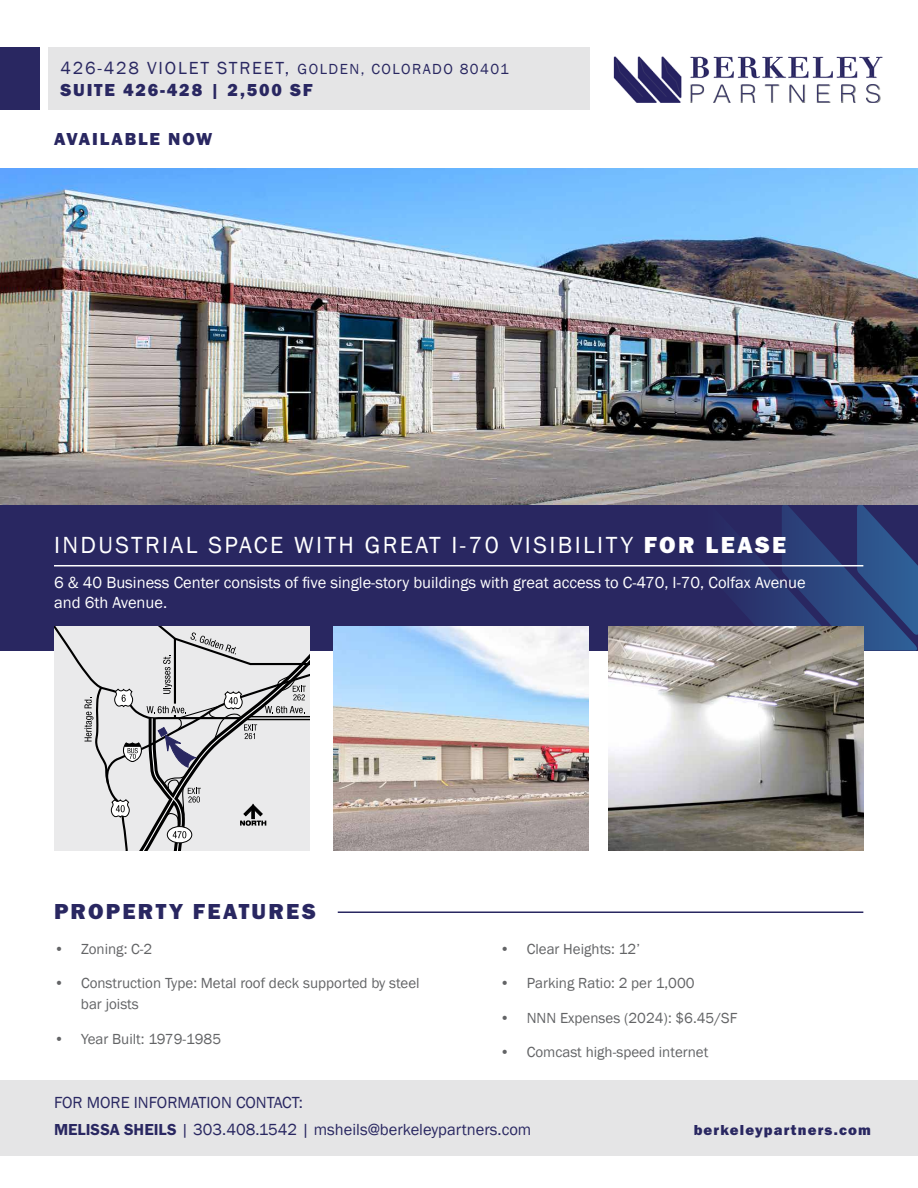
<style>
.page{position:relative;width:918px;height:1188px;background:#fff}
.page>*{position:absolute;margin:0;border:0;box-sizing:border-box;transform-origin:0 0}
.t1{font:24px "Franklin Gothic";letter-spacing:.1em;color:#fff}
.t2{font:22.5px "Franklin Gothic URW Hea";letter-spacing:.1em;color:#292761}
.t3{font:18px "Franklin Gothic";letter-spacing:.1em;color:#292761}
.t4{font:18px "Franklin Gothic URW Hea";letter-spacing:.1em;color:#292761}
.t5{font:16.5px/19.8px "Franklin Gothic";color:#fff}
.t6{font:16.5px/26.5px "Franklin Gothic";color:#292761}
.t7{font:15px/21px "Franklin Gothic";color:#636466}
.t8{font:15px "Franklin Gothic URW Hea";letter-spacing:.075em;color:#292761}
.s1{font-size:15px}
.s2{font-family:"Franklin Gothic URW Hea"}
.s3{font-style:inherit}
.s4{font-family:"Franklin Gothic URW Dem"}
.s5{font-family:"Franklin Gothic URW Boo"}
</style>
<div class="page">
<div style="left:0;top:504px;width:918px;height:147px;background:#292761"></div>
<div style="left:0;top:47px;width:39px;height:63px;background:#292761"></div>
<div style="left:48px;top:47px;width:542px;height:63px;background:#e5e5e6"></div>
<img style="left:613px;top:56px;width:270px;height:25px">
<svg style="left:616px;top:57px;width:266px;height:46px"></svg>
<svg style="left:705px;top:504px;width:213px;height:147px"></svg>
<div style="left:0;top:1080px;width:918px;height:76px;background:#e5e5e6"></div>
<img style="left:0;top:168px;width:918px;height:336px">
<hr style="left:338px;top:911px;width:525px;height:2px;background:#292761">
<hr style="left:54px;top:565px;width:809px;height:1px;background:#fff">
<svg style="left:54px;top:626px;width:255px;height:225px"></svg>
<img style="left:333px;top:626px;width:256px;height:225px">
<img style="left:608px;top:626px;width:255px;height:225px">
<p class="t3" style="left:60px;top:57px;width:450px">426-428 VIOLET STREET, <span class="s1">GOLDEN, COLORADO 80401</span></p>
<p class="t4" style="left:60px;top:78px;width:254px">SUITE 426-428 | 2,500 SF</p>
<p class="t4" style="left:54px;top:127px;width:160px">AVAILABLE NOW</p>
<h1 class="t1" style="left:54px;top:530px;width:734px">INDUSTRIAL SPACE WITH GREAT I-70 VISIBILITY <span class="s2">FOR LEASE</span></h1>
<p class="t5" style="left:54px;top:573px;width:753px">6 &amp; 40 Business Center consists of five single-story buildings with great access to C-470, I-70, Colfax Avenue and 6th Avenue.</p>
<h2 class="t2" style="left:54px;top:897px;width:263px">PROPERTY FEATURES</h2>
<p class="t7" style="left:54px;top:939px;width:100px">• Zoning: C-2</p>
<p class="t7" style="left:81px;top:973px;width:340px;text-indent:-27px">• Construction Type: Metal roof deck supported by steel bar joists</p>
<p class="t7" style="left:54px;top:1029px;width:169px">• Year Built: 1979-1985</p>
<p class="t7" style="left:500px;top:939px;width:142px">• Clear Heights: 12’</p>
<p class="t7" style="left:500px;top:973px;width:196px">• Parking Ratio: 2 per 1,000</p>
<p class="t7" style="left:500px;top:1008px;width:239px">• NNN Expenses (2024): $6.45/SF</p>
<p class="t7" style="left:500px;top:1042px;width:210px">• Com<span class="s3">c</span>ast high-speed internet</p>
<p class="t6" style="left:54px;top:1090px;width:479px">FOR MORE INFORMATION CONTACT:<br><span class="s4">MELISSA SHEILS</span> <span class="s5">|</span> 303.408.1542 | msheils@berkeleypartners.com</p>
<p class="t8" style="left:694px;top:1120px;width:179px">berkeleypartners.com</p>
</div>
